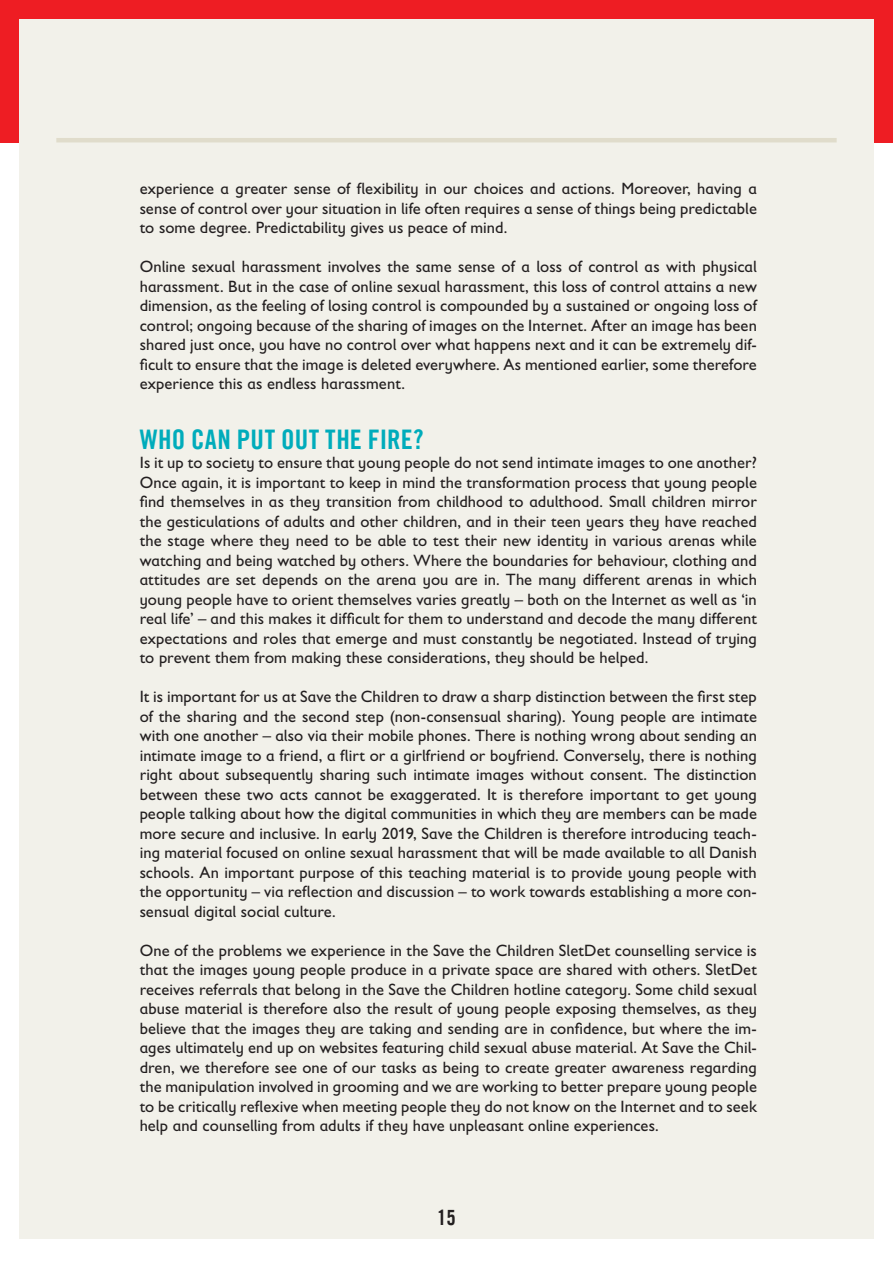
<style>
.page{position:relative;width:893px;height:1263px;background:#fff}
.page>*{position:absolute;margin:0;border:0;box-sizing:border-box;transform-origin:0 0}
.t1{font:27px "Trade Gothic LT Com Bd Cn 20";letter-spacing:.01em;color:#00acbb}
.t2{font:21px "Trade Gothic LT Com Bd Cn 20";color:#231f20}
.t3{font:16.5px/19.5px "Gill Sans Infant Std";letter-spacing:.005em;color:#231f20;text-align:justify}
</style>
<div class="page">
<div style="left:0;top:0;width:893px;height:142px;background:#ee1d23"></div>
<div style="left:19px;top:20px;width:855px;height:1219px;background:#f2f1ea"></div>
<hr style="left:56px;top:138px;width:781px;height:4px;background:#e0dccb">
<p class="t3" style="left:140px;top:179px;width:619px">experience a greater sense of flexibility in our choices and actions. Moreover, having a sense of control over your situation in life often requires a sense of things being predictable to some degree. Predictability gives us peace of mind.</p>
<p class="t3" style="left:140px;top:257px;width:619px">Online sexual harassment involves the same sense of a loss of control as with physical harassment. But in the case of online sexual harassment, this loss of control attains a new dimension, as the feeling of losing control is compounded by a sustained or ongoing loss of control; ongoing because of the sharing of images on the Internet. After an image has been shared just once, you have no control over what happens next and it can be extremely dif&shy;ficult to ensure that the image is deleted everywhere. As mentioned earlier, some therefore experience this as endless harassment.</p>
<h1 class="t1" style="left:140px;top:422px;width:286px">WHO CAN PUT OUT THE FIRE?</h1>
<p class="t3" style="left:140px;top:453px;width:619px">Is it up to society to ensure that young people do not send intimate images to one another?<br>Once again, it is important to keep in mind the transformation process that young people find themselves in as they transition from childhood to adulthood. Small children mirror the gesticulations of adults and other children, and in their teen years they have reached the stage where they need to be able to test their new identity in various arenas while watching and being watched by others. Where the boundaries for behaviour, clothing and attitudes are set depends on the arena you are in. The many different arenas in which young people have to orient themselves varies greatly – both on the Internet as well as ‘in real life’ – and this makes it difficult for them to understand and decode the many different expectations and roles that emerge and must constantly be negotiated. Instead of trying to prevent them from making these considerations, they should be helped.</p>
<p class="t3" style="left:140px;top:687px;width:619px">It is important for us at Save the Children to draw a sharp distinction between the first step of the sharing and the second step (non-consensual sharing). Young people are intimate with one another – also via their mobile phones. There is nothing wrong about sending an intimate image to a friend, a flirt or a girlfriend or boyfriend. Conversely, there is nothing right about subsequently sharing such intimate images without consent. The distinction between these two acts cannot be exaggerated. It is therefore important to get young people talking about how the digital communities in which they are members can be made more secure and inclusive. In early 2019, Save the Children is therefore introducing teach&shy;ing material focused on online sexual harassment that will be made available to all Danish schools. An important purpose of this teaching material is to provide young people with the opportunity – via reflection and discussion – to work towards establishing a more con&shy;sensual digital social culture.</p>
<p class="t3" style="left:140px;top:940px;width:619px">One of the problems we experience in the Save the Children SletDet counselling service is that the images young people produce in a private space are shared with others. SletDet receives referrals that belong in the Save the Children hotline category. Some child sexual abuse material is therefore also the result of young people exposing themselves, as they believe that the images they are taking and sending are in confidence, but where the im&shy;ages ultimately end up on websites featuring child sexual abuse material. At Save the Chil&shy;dren, we therefore see one of our tasks as being to create greater awareness regarding the manipulation involved in grooming and we are working to better prepare young people to be critically reflexive when meeting people they do not know on the Internet and to seek help and counselling from adults if they have unpleasant online experiences.</p>
<p class="t2" style="left:437px;top:1205px;width:20px">15</p>
</div>
